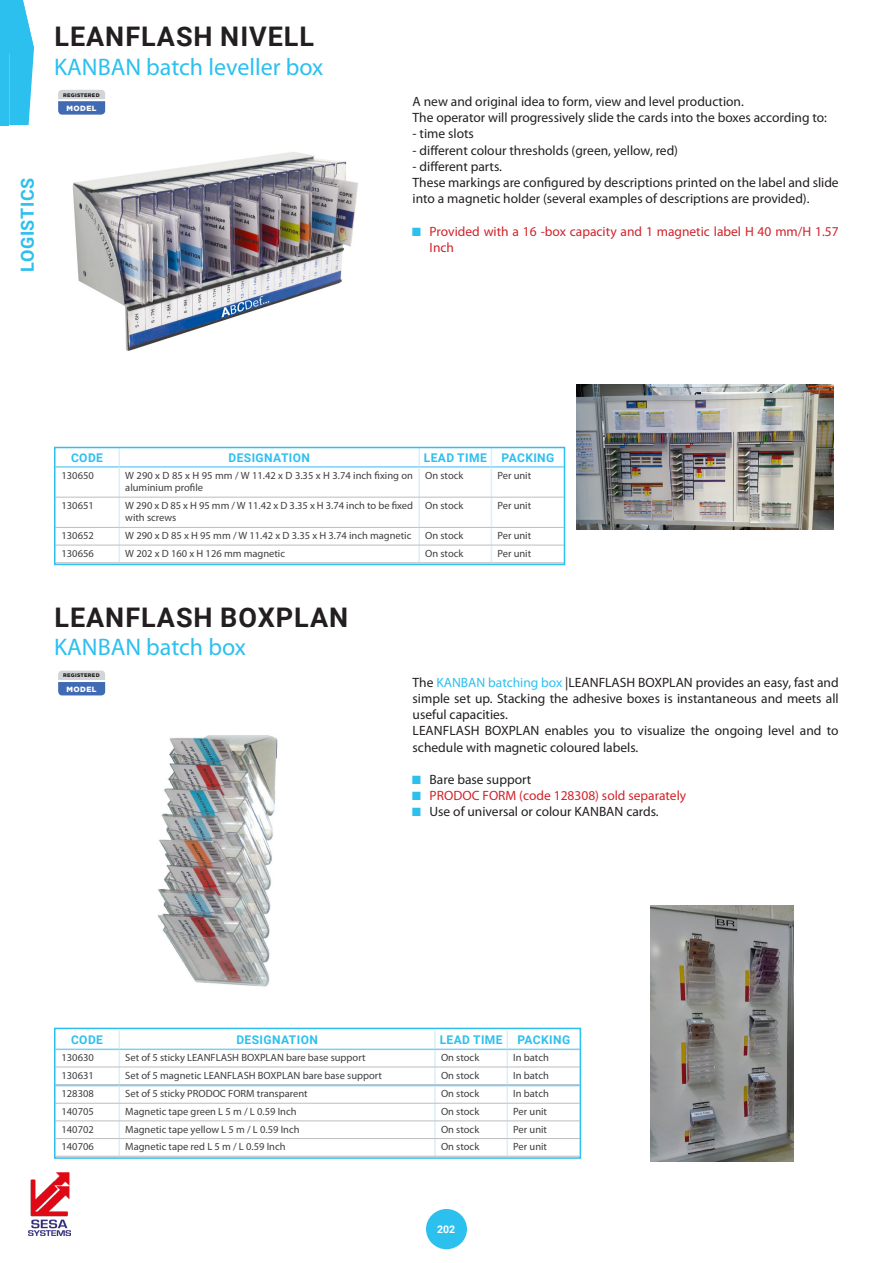
<style>
.page{position:relative;width:893px;height:1263px;background:#fff}
.page>*{position:absolute;margin:0;border:0;box-sizing:border-box;transform-origin:0 0}
.t1{font:700 27px "Roboto";letter-spacing:.035em;color:#231f20}
.t2{font:24px "Myriad Pro";color:#2cc0ef}
.t3{font:700 18px "Roboto";letter-spacing:.035em;color:#2cc0ef}
.t4{font:13.5px/16.2px "Myriad Pro";color:#231f20}
.t5{font:13.5px/16.2px "Myriad Pro";color:#d1232a}
.t6{font:700 12px "Roboto";letter-spacing:.035em;color:#2cc0ef}
.t7{font:10.5px/12.6px "Myriad Pro";color:#3e3e3f}
.t8{font:700 10.5px "Roboto";color:#fff}
.t9{font:900 7.65px "Gotham";letter-spacing:.05em;color:#fff}
.t10{font:900 5.25px "Gotham";letter-spacing:.05em;color:#231f20}
.s1{font-family:"Courier New";color:#2cc0ef}
.s2{color:#2cc0ef}
</style>
<div class="page">
<div style="left:426px;top:1209px;width:41px;height:40px;background:#2cc0ef;border-radius:50%"></div>
<img style="left:28px;top:1172px;width:43px;height:63px">
<svg style="left:0;top:0;width:34px;height:125px;background:#43c7f0"></svg>
<img style="left:72px;top:152px;width:286px;height:199px">
<img style="left:576px;top:385px;width:258px;height:144px">
<svg style="left:58px;top:90px;width:47px;height:25px"></svg>
<svg style="left:54px;top:446px;width:512px;height:120px"></svg>
<img style="left:158px;top:735px;width:120px;height:252px">
<img style="left:650px;top:906px;width:144px;height:255px">
<svg style="left:58px;top:671px;width:47px;height:24px"></svg>
<svg style="left:54px;top:1027px;width:528px;height:132px"></svg>
<h1 class="t1" style="left:54px;top:17px;width:261px">LEANFLASH NIVELL</h1>
<h2 class="t2" style="left:54px;top:52px;width:271px">KANBAN batch leveller box</h2>
<p class="t10" style="left:63px;top:91px;width:38px">REGISTERED</p>
<p class="t9" style="left:67px;top:103px;width:31px">MODEL</p>
<h3 class="t3" style="left:15px;top:272px;width:96px;rotate:-90deg">LOGISTICS</h3>
<p class="t4" style="left:413px;top:93px;width:416px">A new and original idea to form, view and level production.<br>The operator will progressively slide the cards into the boxes according to:</p>
<p class="t4" style="left:413px;top:126px;width:63px">- time slots</p>
<p class="t4" style="left:413px;top:142px;width:267px">- different colour thresholds (green, yellow, red)</p>
<p class="t4" style="left:413px;top:158px;width:428px">- different parts.<br>These markings are configured by descriptions printed on the label and slide into a magnetic holder (several examples of descriptions are provided).</p>
<p class="t5" style="left:430px;top:223px;width:411px;text-indent:-17px"><span class="s1">■</span> Provided with a 16 -box capacity and 1 magnetic label H 40 mm/H 1.57<br>Inch</p>
<p class="t6" style="left:71px;top:449px;width:33px">CODE</p>
<p class="t6" style="left:228px;top:449px;width:83px">DESIGNATION</p>
<p class="t6" style="left:424px;top:449px;width:132px">LEAD TIME PACKING</p>
<p class="t7" style="left:61px;top:469px;width:34px">130650</p>
<p class="t7" style="left:125px;top:469px;width:289px">W 290 x D 85 x H 95 mm / W 11.42 x D 3.35 x H 3.74 inch fixing on aluminium profile</p>
<p class="t7" style="left:425px;top:469px;width:40px">On stock</p>
<p class="t7" style="left:497px;top:469px;width:35px">Per unit</p>
<p class="t7" style="left:61px;top:499px;width:34px">130651</p>
<p class="t7" style="left:125px;top:499px;width:289px">W 290 x D 85 x H 95 mm / W 11.42 x D 3.35 x H 3.74 inch to be fixed with screws</p>
<p class="t7" style="left:425px;top:499px;width:40px">On stock</p>
<p class="t7" style="left:497px;top:499px;width:35px">Per unit</p>
<p class="t7" style="left:61px;top:529px;width:34px">130652</p>
<p class="t7" style="left:125px;top:529px;width:288px">W 290 x D 85 x H 95 mm / W 11.42 x D 3.35 x H 3.74 inch magnetic</p>
<p class="t7" style="left:425px;top:529px;width:40px">On stock</p>
<p class="t7" style="left:497px;top:529px;width:35px">Per unit</p>
<p class="t7" style="left:61px;top:547px;width:34px">130656</p>
<p class="t7" style="left:125px;top:547px;width:161px">W 202 x D 160 x H 126 mm magnetic</p>
<p class="t7" style="left:425px;top:547px;width:40px">On stock</p>
<p class="t7" style="left:497px;top:547px;width:35px">Per unit</p>
<h1 class="t1" style="left:54px;top:598px;width:295px">LEANFLASH BOXPLAN</h1>
<h2 class="t2" style="left:54px;top:632px;width:193px">KANBAN batch box</h2>
<p class="t10" style="left:63px;top:672px;width:38px">REGISTERED</p>
<p class="t9" style="left:67px;top:684px;width:31px">MODEL</p>
<p class="t4" style="left:413px;top:674px;width:428px">The <span class="s2">KANBAN batching box</span> |LEANFLASH BOXPLAN provides an easy, fast and simple set up. Stacking the adhesive boxes is instantaneous and meets all useful capacities.<br>LEANFLASH BOXPLAN enables you to visualize the ongoing level and to schedule with magnetic coloured labels.</p>
<p class="t4" style="left:413px;top:771px;width:120px"><span class="s1">■</span> Bare base support</p>
<p class="t5" style="left:413px;top:787px;width:275px"><span class="s1">■</span> PRODOC FORM (code 128308) sold separately</p>
<p class="t4" style="left:413px;top:803px;width:248px"><span class="s1">■</span> Use of universal or colour KANBAN cards.</p>
<p class="t6" style="left:71px;top:1031px;width:33px">CODE</p>
<p class="t6" style="left:236px;top:1031px;width:83px">DESIGNATION</p>
<p class="t6" style="left:440px;top:1031px;width:132px">LEAD TIME PACKING</p>
<p class="t7" style="left:62px;top:1051px;width:34px">130630</p>
<p class="t7" style="left:125px;top:1051px;width:242px">Set of 5 sticky LEANFLASH BOXPLAN bare base support</p>
<p class="t7" style="left:441px;top:1051px;width:40px">On stock</p>
<p class="t7" style="left:513px;top:1051px;width:37px">In batch</p>
<p class="t7" style="left:62px;top:1069px;width:34px">130631</p>
<p class="t7" style="left:125px;top:1069px;width:258px">Set of 5 magnetic LEANFLASH BOXPLAN bare base support</p>
<p class="t7" style="left:441px;top:1069px;width:40px">On stock</p>
<p class="t7" style="left:513px;top:1069px;width:37px">In batch</p>
<p class="t7" style="left:62px;top:1087px;width:34px">128308</p>
<p class="t7" style="left:125px;top:1087px;width:184px">Set of 5 sticky PRODOC FORM transparent</p>
<p class="t7" style="left:441px;top:1087px;width:40px">On stock</p>
<p class="t7" style="left:513px;top:1087px;width:37px">In batch</p>
<p class="t7" style="left:62px;top:1105px;width:34px">140705</p>
<p class="t7" style="left:125px;top:1105px;width:173px">Magnetic tape green L 5 m / L 0.59 Inch</p>
<p class="t7" style="left:441px;top:1105px;width:40px">On stock</p>
<p class="t7" style="left:513px;top:1105px;width:35px">Per unit</p>
<p class="t7" style="left:62px;top:1122px;width:34px">140702</p>
<p class="t7" style="left:125px;top:1122px;width:176px">Magnetic tape yellow L 5 m / L 0.59 Inch</p>
<p class="t7" style="left:441px;top:1122px;width:40px">On stock</p>
<p class="t7" style="left:513px;top:1122px;width:35px">Per unit</p>
<p class="t7" style="left:62px;top:1140px;width:34px">140706</p>
<p class="t7" style="left:125px;top:1140px;width:162px">Magnetic tape red L 5 m / L 0.59 Inch</p>
<p class="t7" style="left:441px;top:1140px;width:40px">On stock</p>
<p class="t7" style="left:513px;top:1140px;width:35px">Per unit</p>
<p class="t8" style="left:437px;top:1222px;width:20px">202</p>
</div>
